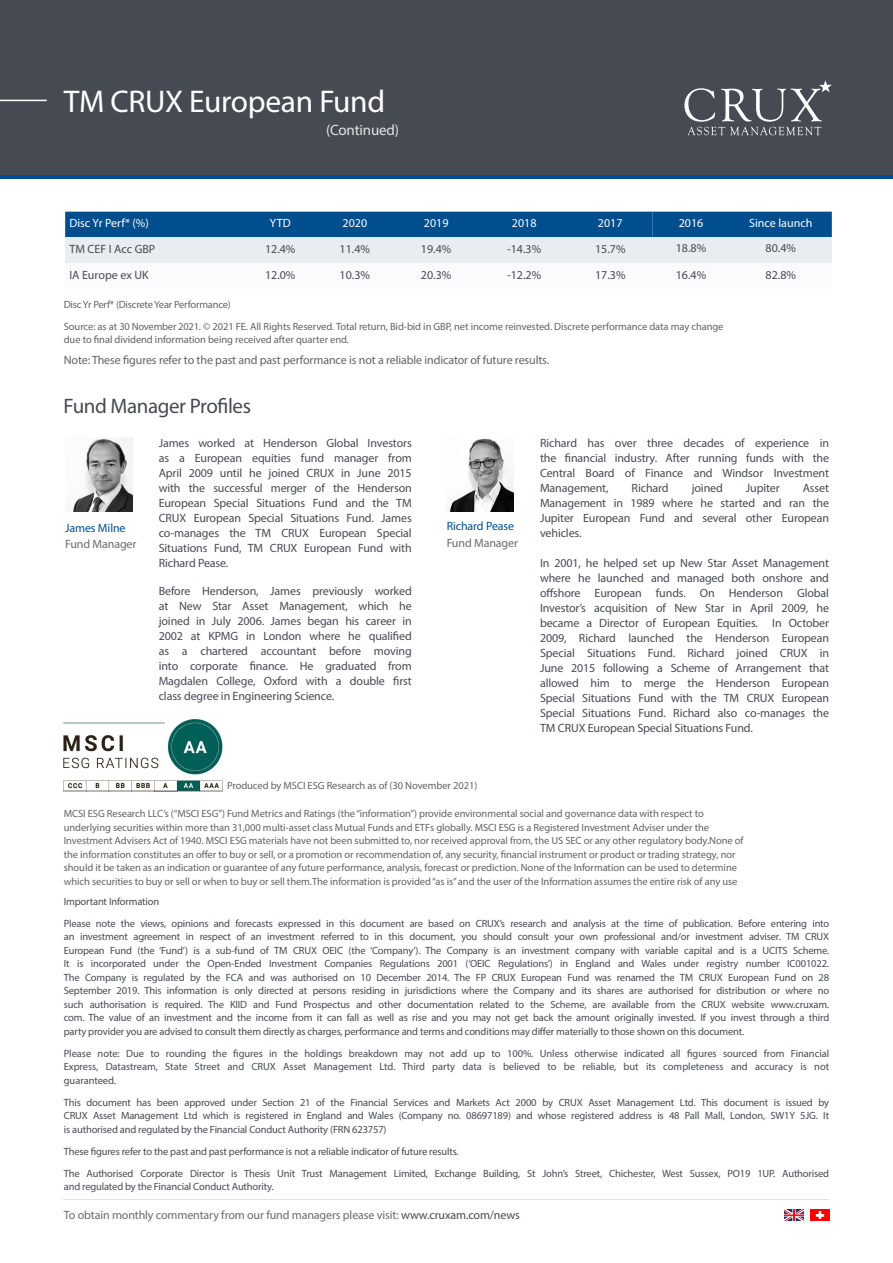
<style>
.page{position:relative;width:893px;height:1263px;background:#fff}
.page>*{position:absolute;margin:0;border:0;box-sizing:border-box;transform-origin:0 0}
.t1{font:31.5px "Myriad Pro";letter-spacing:-.01em;color:#fff}
.t2{font:21px "Myriad Pro";letter-spacing:-.02em;color:#464b53}
.t3{font:15px "Myriad Pro";letter-spacing:-.01em;color:#e4e2e3}
.Table{font:12px/15px "Myriad Pro";letter-spacing:-.01em;color:#464b53;text-align:justify}
.t4{font:12px "Myriad Pro";letter-spacing:-.01em;color:#6a6a71}
.t5{font:12px "Myriad Pro";letter-spacing:-.01em;color:#636366}
.Tablet_top{font:12px "Myriad Pro";color:#fff}
.t6{font:12px "Myriad Pro";letter-spacing:-.01em;color:#004e8e}
.t7{font:10.5px/13.5px "Myriad Pro";letter-spacing:-.015em;color:#464b53;text-align:justify}
.t8{font:10.5px/13.5px "Myriad Pro";letter-spacing:-.005em;color:#636366}
.s1{color:#464b53}
</style>
<div class="page">
<hr style="left:64px;top:1199px;width:765px;height:1px;background:#e4e2e3">
<svg style="left:784px;top:1210px;width:19px;height:11px"></svg>
<svg style="left:810px;top:1210px;width:19px;height:11px"></svg>
<div style="left:0;top:0;width:893px;height:175px;background:#464b53"></div>
<hr style="left:0;top:100px;width:47px;height:1px;background:#fff">
<svg style="left:684px;top:80px;width:148px;height:55px"></svg>
<hr style="left:0;top:175px;width:893px;height:4px;background:#004e8e">
<img style="left:72px;top:438px;width:60px;height:74px">
<img style="left:448px;top:438px;width:66px;height:74px">
<svg style="left:65px;top:212px;width:767px;height:51px;background:#769fc0"></svg>
<img style="left:64px;top:720px;width:159px;height:70px">
<p class="t1" style="left:64px;top:82px;width:323px">TM CRUX European Fund</p>
<p class="t3" style="left:326px;top:121px;width:74px">(Continued)</p>
<p class="Tablet_top" style="left:69px;top:216px;width:81px">Disc Yr Perf* (%)</p>
<p class="Tablet_top" style="left:270px;top:216px;width:22px">YTD</p>
<p class="Tablet_top" style="left:343px;top:216px;width:26px">2020</p>
<p class="Tablet_top" style="left:424px;top:216px;width:26px">2019</p>
<p class="Tablet_top" style="left:512px;top:216px;width:26px">2018</p>
<p class="Tablet_top" style="left:598px;top:216px;width:26px">2017</p>
<p class="Tablet_top" style="left:679px;top:215px;width:26px">2016</p>
<p class="Tablet_top" style="left:749px;top:215px;width:65px">Since launch</p>
<p class="Table" style="left:69px;top:241px;width:87px">TM CEF I Acc GBP</p>
<p class="Table" style="left:265px;top:241px;width:32px">12.4%</p>
<p class="Table" style="left:340px;top:241px;width:32px">11.4%</p>
<p class="Table" style="left:421px;top:241px;width:32px">19.4%</p>
<p class="Table" style="left:507px;top:241px;width:36px">-14.3%</p>
<p class="Table" style="left:595px;top:241px;width:32px">15.7%</p>
<p class="Table" style="left:676px;top:241px;width:32px">18.8%</p>
<p class="Table" style="left:766px;top:241px;width:32px">80.4%</p>
<p class="Table" style="left:69px;top:267px;width:81px">IA Europe ex UK</p>
<p class="Table" style="left:265px;top:267px;width:32px">12.0%</p>
<p class="Table" style="left:340px;top:267px;width:32px">10.3%</p>
<p class="Table" style="left:421px;top:267px;width:32px">20.3%</p>
<p class="Table" style="left:507px;top:267px;width:36px">-12.2%</p>
<p class="Table" style="left:595px;top:267px;width:32px">17.3%</p>
<p class="Table" style="left:676px;top:267px;width:32px">16.4%</p>
<p class="Table" style="left:766px;top:267px;width:32px">82.8%</p>
<p class="t8" style="left:64px;top:297px;width:169px">Disc Yr Perf* (Discrete Year Performance)</p>
<p class="t8" style="left:64px;top:319px;width:661px">Source: as at 30 November 2021. © 2021 FE. All Rights Reserved. Total return, Bid-bid in GBP, net income reinvested. Discrete performance data may change due to final dividend information being received after quarter end.</p>
<p class="t5" style="left:64px;top:353px;width:487px">Note: These figures refer to the past and past performance is not a reliable indicator of future results.</p>
<p class="t2" style="left:64px;top:393px;width:189px">Fund Manager Profiles</p>
<p class="t6" style="left:65px;top:520px;width:62px">James Milne</p>
<p class="t4" style="left:65px;top:537px;width:73px">Fund Manager</p>
<p class="Table" style="left:159px;top:435px;width:255px">James worked at Henderson Global Investors as a European equities fund manager from April 2009 until he joined CRUX in June 2015 with the successful merger of the Henderson European Special Situations Fund and the TM CRUX European Special Situations Fund. James co-manages the TM CRUX European Special Situations Fund, TM CRUX European Fund with Richard Pease.</p>
<p class="Table" style="left:159px;top:583px;width:255px">Before Henderson, James previously worked at New Star Asset Management, which he joined in July 2006. James began his career in 2002 at KPMG in London where he qualified as a chartered accountant before moving into corporate finance. He graduated from Magdalen College, Oxford with a double first class degree in Engineering Science.</p>
<p class="t6" style="left:447px;top:519px;width:69px">Richard Pease</p>
<p class="t4" style="left:447px;top:535px;width:73px">Fund Manager</p>
<p class="t8" style="left:227px;top:778px;width:252px">Produced by MSCI ESG Research as of (30 November 2021)</p>
<p class="Table" style="left:540px;top:435px;width:291px">Richard has over three decades of experience in the financial industry. After running funds with the Central Board of Finance and Windsor Investment Management,</p>
<p class="Table" style="left:632px;top:480px;width:39px">Richard</p>
<p class="Table" style="left:692px;top:480px;width:33px">joined</p>
<p class="Table" style="left:746px;top:480px;width:35px">Jupiter</p>
<p class="Table" style="left:540px;top:480px;width:291px;text-indent:263px">Asset Management in 1989 where he started and ran the Jupiter European Fund and several other European vehicles.</p>
<p class="Table" style="left:540px;top:555px;width:291px">In 2001, he helped set up New Star Asset Management where he launched and managed both onshore and offshore European funds. On Henderson Global Investor’s acquisition of New Star in April 2009, he became a Director of European Equities. In October 2009, Richard launched the Henderson European Special Situations Fund. Richard joined CRUX in June 2015 following a Scheme of Arrangement that allowed him to merge the Henderson European Special Situations Fund with the TM CRUX European Special Situations Fund. Richard also co-manages the TM CRUX European Special Situations Fund.</p>
<p class="t8" style="left:64px;top:807px;width:681px">MCSI ESG Research LLC’s (“MSCI ESG”) Fund Metrics and Ratings (the “information”) provide environmental social and governance data with respect to underlying securities within more than 31,000 multi-asset class Mutual Funds and ETFs globally. MSCI ESG is a Registered Investment Adviser under the Investment Advisers Act of 1940. MSCI ESG materials have not been submitted to, nor received approval from, the US SEC or any other regulatory body.None of the information constitutes an offer to buy or sell, or a promotion or recommendation of, any security, financial instrument or product or trading strategy, nor should it be taken as an indication or guarantee of any future performance, analysis, forecast or prediction. None of the Information can be used to determine which securities to buy or sell or when to buy or sell them.The information is provided “as is” and the user of the Information assumes the entire risk of any use</p>
<p class="t7" style="left:64px;top:894px;width:97px">Important Information</p>
<p class="t7" style="left:64px;top:916px;width:767px">Please note the views, opinions and forecasts expressed in this document are based on CRUX’s research and analysis at the time of publication. Before entering into an investment agreement in respect of an investment referred to in this document, you should consult your own professional and/or investment adviser. TM CRUX European Fund (the ‘Fund’) is a sub-fund of TM CRUX OEIC (the ‘Company’). The Company is an investment company with variable capital and is a UCITS Scheme.<br>It is incorporated under the Open-Ended Investment Companies Regulations 2001 (‘OEIC Regulations’) in England and Wales under registry number IC001022.<br>The Company is regulated by the FCA and was authorised on 10 December 2014. The FP CRUX European Fund was renamed the TM CRUX European Fund on 28<br>September 2019. This information is only directed at persons residing in jurisdictions where the Company and its shares are authorised for distribution or where no such authorisation is required. The KIID and Fund Prospectus and other documentation related to the Scheme, are available from the CRUX website www.cruxam. com. The value of an investment and the income from it can fall as well as rise and you may not get back the amount originally invested. If you invest through a third party provider you are advised to consult them directly as charges, performance and terms and conditions may differ materially to those shown on this document.</p>
<p class="t7" style="left:64px;top:1046px;width:767px">Please note: Due to rounding the figures in the holdings breakdown may not add up to 100%. Unless otherwise indicated all figures sourced from Financial Express, Datastream, State Street and CRUX Asset Management Ltd. Third party data is believed to be reliable, but its completeness and accuracy is not guaranteed.</p>
<p class="t7" style="left:64px;top:1095px;width:767px">This document has been approved under Section 21 of the Financial Services and Markets Act 2000 by CRUX Asset Management Ltd. This document is issued by CRUX Asset Management Ltd which is registered in England and Wales (Company no. 08697189) and whose registered address is 48 Pall Mall, London, SW1Y 5JG. It is authorised and regulated by the Financial Conduct Authority (FRN 623757)</p>
<p class="t7" style="left:64px;top:1144px;width:396px">These figures refer to the past and past performance is not a reliable indicator of future results.</p>
<p class="t7" style="left:64px;top:1166px;width:767px">The Authorised Corporate Director is Thesis Unit Trust Management Limited, Exchange Building, St John’s Street, Chichester, West Sussex, PO19 1UP. Authorised and regulated by the Financial Conduct Authority.</p>
<p class="t4" style="left:64px;top:1207px;width:457px">To obtain monthly commentary from our fund managers please visit: <span class="s1">www.cruxam.com/news</span></p>
</div>
